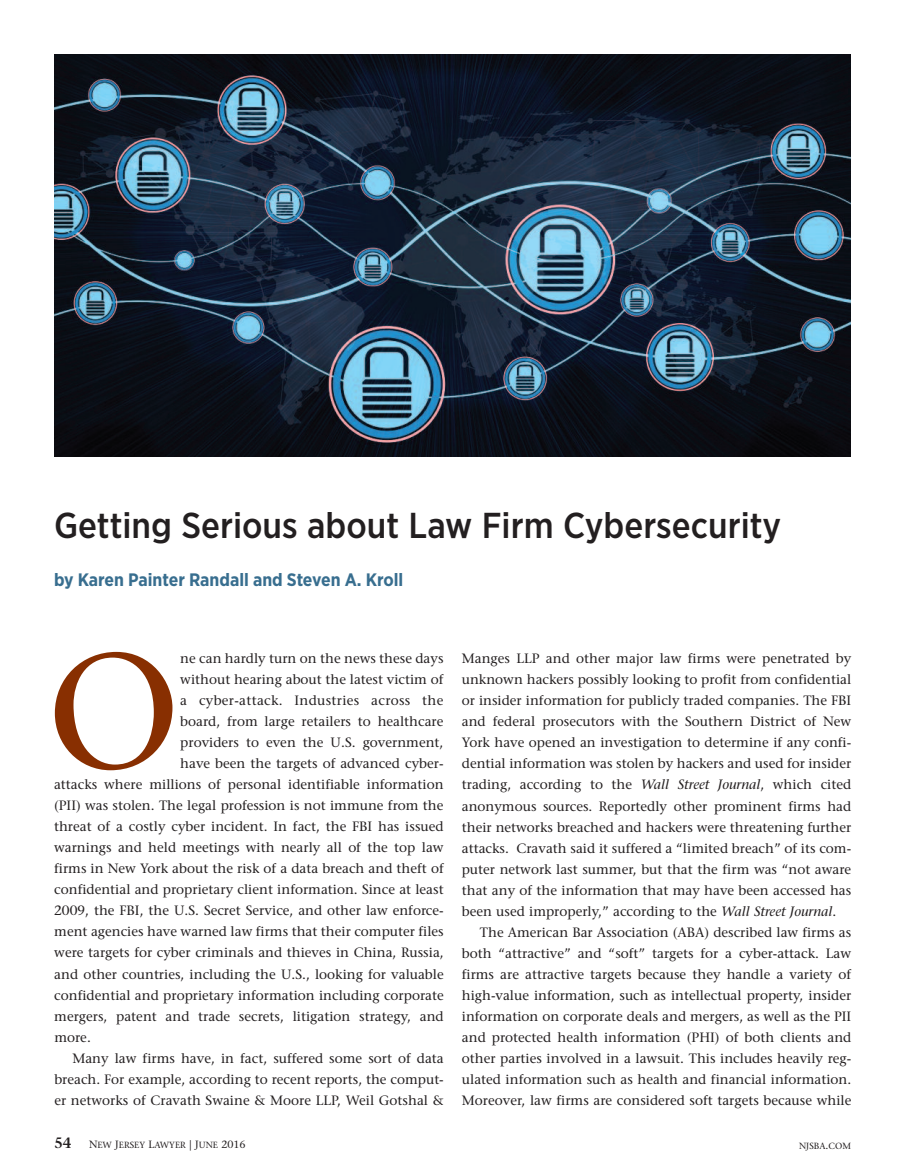
<style>
.page{position:relative;width:905px;height:1175px;background:#fff}
.page>*{position:absolute;margin:0;border:0;box-sizing:border-box;transform-origin:0 0}
.t1{font:163.5px "Stone Serif";color:#882f01}
.t2{font:500 36px "Gotham Narrow";color:#231f20}
.t3{font:700 18px "Gotham Narrow";color:#386e8f}
.t4{font:13.5px/21px "Stone Serif";color:#231f20;text-align:justify}
.t5{font:8.85px "Stone Serif";color:#231f20}
.s1{font-style:italic}
.s2{font-weight:600;font-size:15px}
.s3{font-size:10.5px}
</style>
<div class="page">
<img style="left:54px;top:54px;width:796px;height:402px">
<h1 class="t2" style="left:54px;top:513px;width:728px">Getting Serious about Law Firm Cybersecurity</h1>
<h4 class="t3" style="left:54px;top:573px;width:351px">by Karen Painter Randall and Steven A. Kroll</h4>
<p class="t1" style="left:47px;top:648px;width:135px">O</p>
<p class="t4" style="left:180px;top:649px;width:265px">ne can hardly turn on the news these days without hearing about the latest victim of a cyber-attack. Industries across the board, from large retailers to healthcare providers to even the U.S. government, have been the targets of advanced cyber-</p>
<p class="t4" style="left:54px;top:775px;width:391px">attacks where millions of personal identifiable information</p>
<p class="t4" style="left:54px;top:796px;width:391px">(PII) was stolen. The legal profession is not immune from the</p>
<p class="t4" style="left:54px;top:817px;width:391px">threat of a costly cyber incident. In fact, the FBI has issued</p>
<p class="t4" style="left:54px;top:838px;width:391px">warnings and held meetings with nearly all of the top law</p>
<p class="t4" style="left:54px;top:859px;width:391px">firms in New York about the risk of a data breach and theft of</p>
<p class="t4" style="left:54px;top:880px;width:391px">confidential and proprietary client information. Since at least</p>
<p class="t4" style="left:54px;top:901px;width:391px">2009, the FBI, the U.S. Secret Service, and other law enforce-</p>
<p class="t4" style="left:54px;top:922px;width:391px">ment agencies have warned law firms that their computer files</p>
<p class="t4" style="left:54px;top:943px;width:391px">were targets for cyber criminals and thieves in China, Russia,</p>
<p class="t4" style="left:54px;top:964px;width:391px">and other countries, including the U.S., looking for valuable</p>
<p class="t4" style="left:54px;top:985px;width:391px">confidential and proprietary information including corporate</p>
<p class="t4" style="left:54px;top:1006px;width:391px">mergers, patent and trade secrets, litigation strategy, and</p>
<p class="t4" style="left:54px;top:1027px;width:38px">more.</p>
<p class="t4" style="left:72px;top:1048px;width:373px">Many law firms have, in fact, suffered some sort of data</p>
<p class="t4" style="left:54px;top:1069px;width:391px">breach. For example, according to recent reports, the comput-</p>
<p class="t4" style="left:54px;top:1090px;width:391px">er networks of Cravath Swaine &amp; Moore LLP, Weil Gotshal &amp;</p>
<p class="t4" style="left:462px;top:649px;width:391px">Manges LLP and other major law firms were penetrated by unknown hackers possibly looking to profit from confidential or insider information for publicly traded companies. The FBI and federal prosecutors with the Southern District of New York have opened an investigation to determine if any confi&shy;dential information was stolen by hackers and used for insider trading, according to the <span class="s1">Wall Street Journal</span>, which cited anonymous sources. Reportedly other prominent firms had their networks breached and hackers were threatening further attacks. Cravath said it suffered a “limited breach” of its com&shy;puter network last summer, but that the firm was “not aware that any of the information that may have been accessed has been used improperly,” according to the <span class="s1">Wall Street Journal</span>.</p>
<p class="t4" style="left:462px;top:922px;width:391px;text-indent:18px">The American Bar Association (ABA) described law firms as both “attractive” and “soft” targets for a cyber-attack. Law firms are attractive targets because they handle a variety of high-value information, such as intellectual property, insider information on corporate deals and mergers, as well as the PII and protected health information (PHI) of both clients and other parties involved in a lawsuit. This includes heavily reg&shy;ulated information such as health and financial information.<br>Moreover, law firms are considered soft targets because while</p>
<p class="t5" style="left:54px;top:1141px;width:193px"><span class="s2">54</span> <span class="s3">N</span>EW <span class="s3">J</span>ERSEY <span class="s3">L</span>AWYER <span class="s3">| J</span>UNE <span class="s3">2016</span></p>
<p class="t5" style="left:799px;top:1142px;width:53px">NJSBA<span class="s3">.</span>COM</p>
</div>
